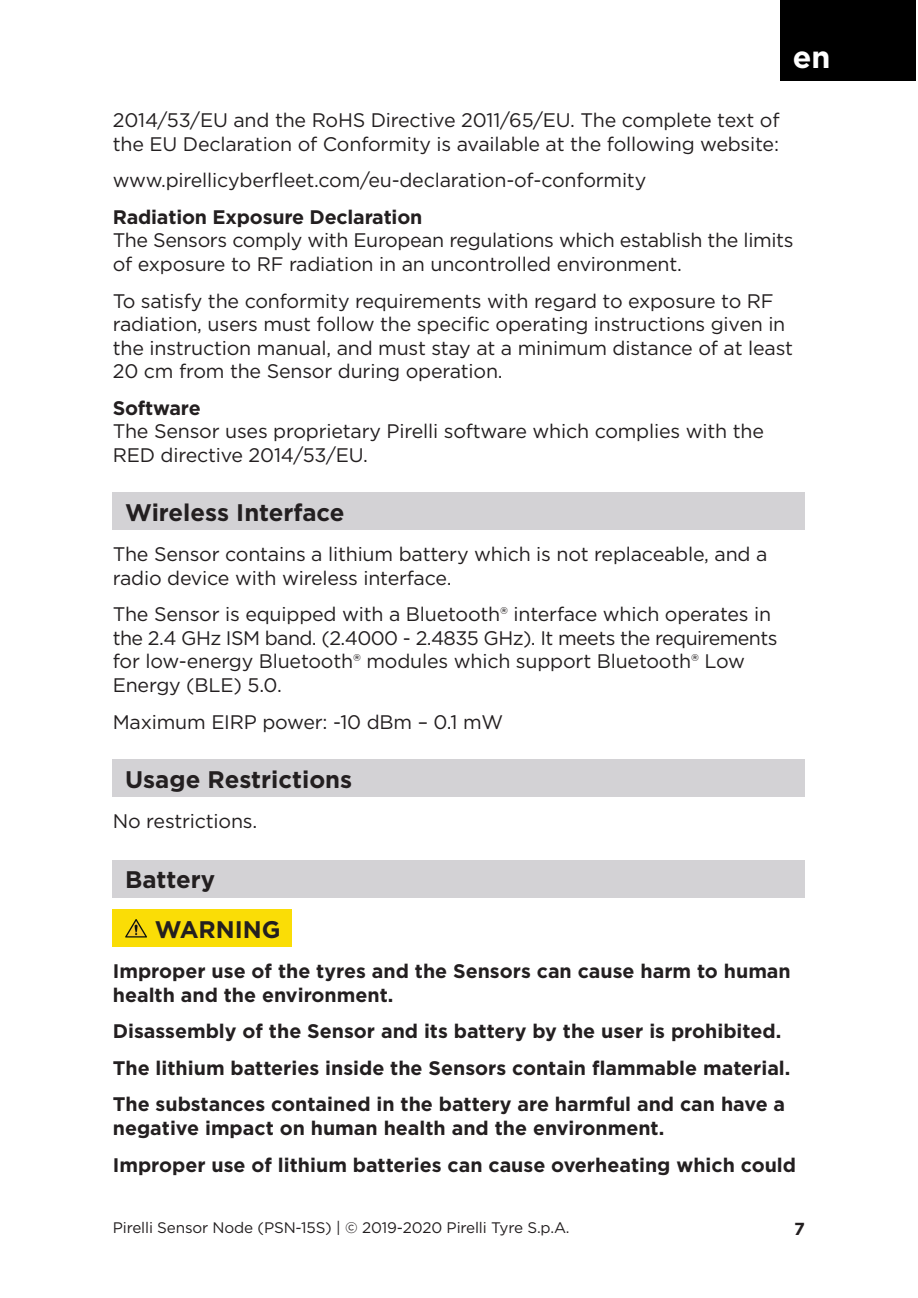
<style>
.page{position:relative;width:918px;height:1298px;background:#fff}
.page>*{position:absolute;margin:0;border:0;box-sizing:border-box;transform-origin:0 0}
.t1{font:700 30.6px "Gotham";color:#fff}
.t2{font:700 24px/49.2px "Gotham";color:#231f20}
.t3{font:19.6px/23.6px "Gotham";letter-spacing:-.01em;color:#231f20}
.t4{font:700 19.6px/36.6px "Gotham";color:#231f20}
.t5{font:700 17.4px "Gotham";color:#231f20}
.t6{font:15.2px "Gotham";letter-spacing:-.01em;color:#231f20}
</style>
<div class="page">
<div style="left:780px;top:0;width:136px;height:80px;background:#000"></div>
<div style="left:113px;top:493px;width:692px;height:37px;background:#d3d2d5"></div>
<div style="left:113px;top:759px;width:692px;height:38px;background:#d3d2d5"></div>
<div style="left:113px;top:860px;width:692px;height:37px;background:#d3d2d5"></div>
<div style="left:113px;top:910px;width:179px;height:37px;background:#fadd06"></div>
<svg style="left:125px;top:919px;width:22px;height:19px"></svg>
<h1 class="t1" style="left:793px;top:46px;width:39px">en</h1>
<p class="t3" style="left:113px;top:110px;width:668px">2014/53/EU and the RoHS Directive 2011/65/EU. The complete text of the EU Declaration of Conformity is available at the following website:</p>
<p class="t3" style="left:113px;top:170px;width:535px">www.pirellicyberfleet.com/eu-declaration-of-conformity</p>
<p class="t4" style="left:113px;top:200px;width:311px">Radiation Exposure Declaration</p>
<p class="t3" style="left:113px;top:230px;width:682px">The Sensors comply with European regulations which establish the limits of exposure to RF radiation in an uncontrolled environment.</p>
<p class="t3" style="left:113px;top:290px;width:682px">To satisfy the conformity requirements with regard to exposure to RF radiation, users must follow the specific operating instructions given in the instruction manual, and must stay at a minimum distance of at least 20 cm from the Sensor during operation.</p>
<p class="t4" style="left:113px;top:391px;width:89px">Software</p>
<p class="t3" style="left:113px;top:421px;width:653px">The Sensor uses proprietary Pirelli software which complies with the<br>RED directive 2014/53/EU.</p>
<p class="t2" style="left:125px;top:490px;width:221px">Wireless Interface</p>
<p class="t3" style="left:113px;top:544px;width:656px">The Sensor contains a lithium battery which is not replaceable, and a radio device with wireless interface.</p>
<p class="t3" style="left:113px;top:604px;width:666px">The Sensor is equipped with a Bluetooth® interface which operates in the 2.4 GHz ISM band. (2.4000 - 2.4835 GHz). It meets the requirements for low-energy Bluetooth® modules which support Bluetooth® Low Energy (BLE) 5.0.</p>
<p class="t3" style="left:113px;top:711px;width:392px">Maximum EIRP power: -10 dBm – 0.1 mW</p>
<p class="t2" style="left:125px;top:756px;width:229px">Usage Restrictions</p>
<p class="t3" style="left:113px;top:810px;width:146px">No restrictions.</p>
<p class="t2" style="left:155px;top:857px;width:127px;text-indent:-30px">Battery<br>WARNING</p>
<p class="t4" style="left:113px;top:961px;width:680px;line-height:23.6px">Improper use of the tyres and the Sensors can cause harm to human health and the environment.</p>
<p class="t4" style="left:113px;top:1015px;width:679px">Disassembly of the Sensor and its battery by the user is prohibited.<br>The lithium batteries inside the Sensors contain flammable material.<br>The substances contained in the battery are harmful and can have a</p>
<p class="t4" style="left:113px;top:1111px;width:685px">negative impact on human health and the environment.<br>Improper use of lithium batteries can cause overheating which could</p>
<p class="t6" style="left:113px;top:1222px;width:458px">Pirelli Sensor Node (PSN-15S) | © 2019-2020 Pirelli Tyre S.p.A.</p>
<p class="t5" style="left:794px;top:1222px;width:12px">7</p>
</div>
